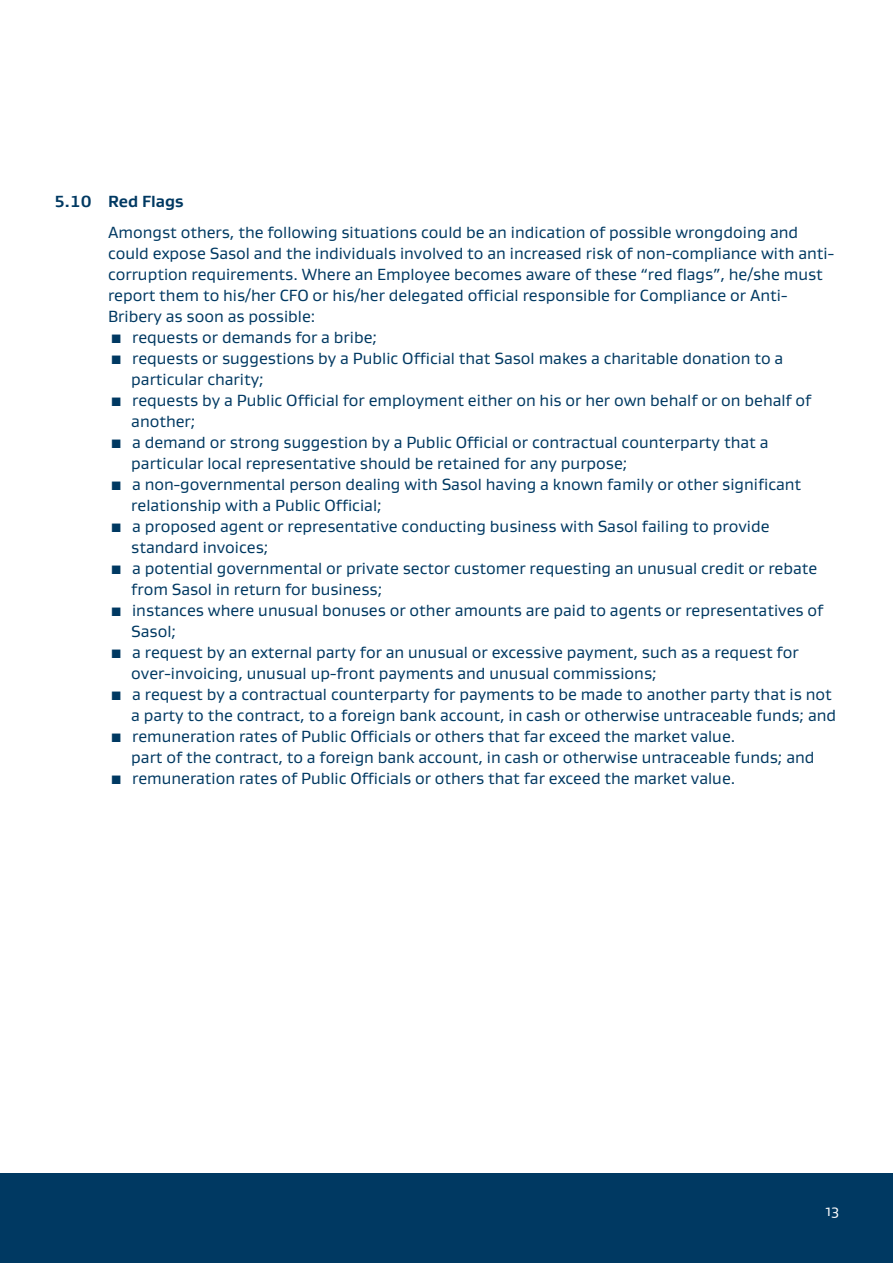
<style>
.page{position:relative;width:893px;height:1263px;background:#fff}
.page>*{position:absolute;margin:0;border:0;box-sizing:border-box;transform-origin:0 0}
.t1{font:16.5px/21px "Gustan";color:#003962}
.t2{font:700 16.5px "Gustan";color:#003962}
.t3{font:15px "Gustan";color:#fff}
</style>
<div class="page">
<div style="left:0;top:1174px;width:893px;height:89px;background:#003962"></div>
<p class="t2" style="left:54px;top:190px;width:131px">5.10 Red Flags</p>
<p class="t1" style="left:108px;top:222px;width:727px">Amongst others, the following situations could be an indication of possible wrongdoing and could expose Sasol and the individuals involved to an increased risk of non-compliance with anti&shy;corruption requirements. Where an Employee becomes aware of these “red flags”, he/she must report them to his/her CFO or his/her delegated official responsible for Compliance or Anti-Bribery as soon as possible:</p>
<p class="t1" style="left:108px;top:327px;width:271px">▪ requests or demands for a bribe;</p>
<p class="t1" style="left:131px;top:348px;width:653px;text-indent:-23px">▪ requests or suggestions by a Public Official that Sasol makes a charitable donation to a particular charity;</p>
<p class="t1" style="left:131px;top:390px;width:682px;text-indent:-23px">▪ requests by a Public Official for employment either on his or her own behalf or on behalf of another;</p>
<p class="t1" style="left:131px;top:432px;width:639px;text-indent:-23px">▪ a demand or strong suggestion by a Public Official or contractual counterparty that a particular local representative should be retained for any purpose;</p>
<p class="t1" style="left:131px;top:474px;width:671px;text-indent:-23px">▪ a non-governmental person dealing with Sasol having a known family or other significant relationship with a Public Official;</p>
<p class="t1" style="left:131px;top:516px;width:640px;text-indent:-23px">▪ a proposed agent or representative conducting business with Sasol failing to provide standard invoices;</p>
<p class="t1" style="left:131px;top:558px;width:688px;text-indent:-23px">▪ a potential governmental or private sector customer requesting an unusual credit or rebate from Sasol in return for business;</p>
<p class="t1" style="left:131px;top:600px;width:694px;text-indent:-23px">▪ instances where unusual bonuses or other amounts are paid to agents or representatives of<br>Sasol;</p>
<p class="t1" style="left:131px;top:642px;width:669px;text-indent:-23px">▪ a request by an external party for an unusual or excessive payment, such as a request for over-invoicing, unusual up-front payments and unusual commissions;</p>
<p class="t1" style="left:108px;top:684px;width:730px;text-align:right">▪ a request by a contractual counterparty for payments to be made to another party that is not a party to the contract, to a foreign bank account, in cash or otherwise untraceable funds; and</p>
<p class="t1" style="left:131px;top:726px;width:685px;text-indent:-23px">▪ remuneration rates of Public Officials or others that far exceed the market value.<br>part of the contract, to a foreign bank account, in cash or otherwise untraceable funds; and</p>
<p class="t1" style="left:108px;top:768px;width:629px">▪ remuneration rates of Public Officials or others that far exceed the market value.</p>
<p class="t3" style="left:826px;top:1201px;width:15px">13</p>
</div>
